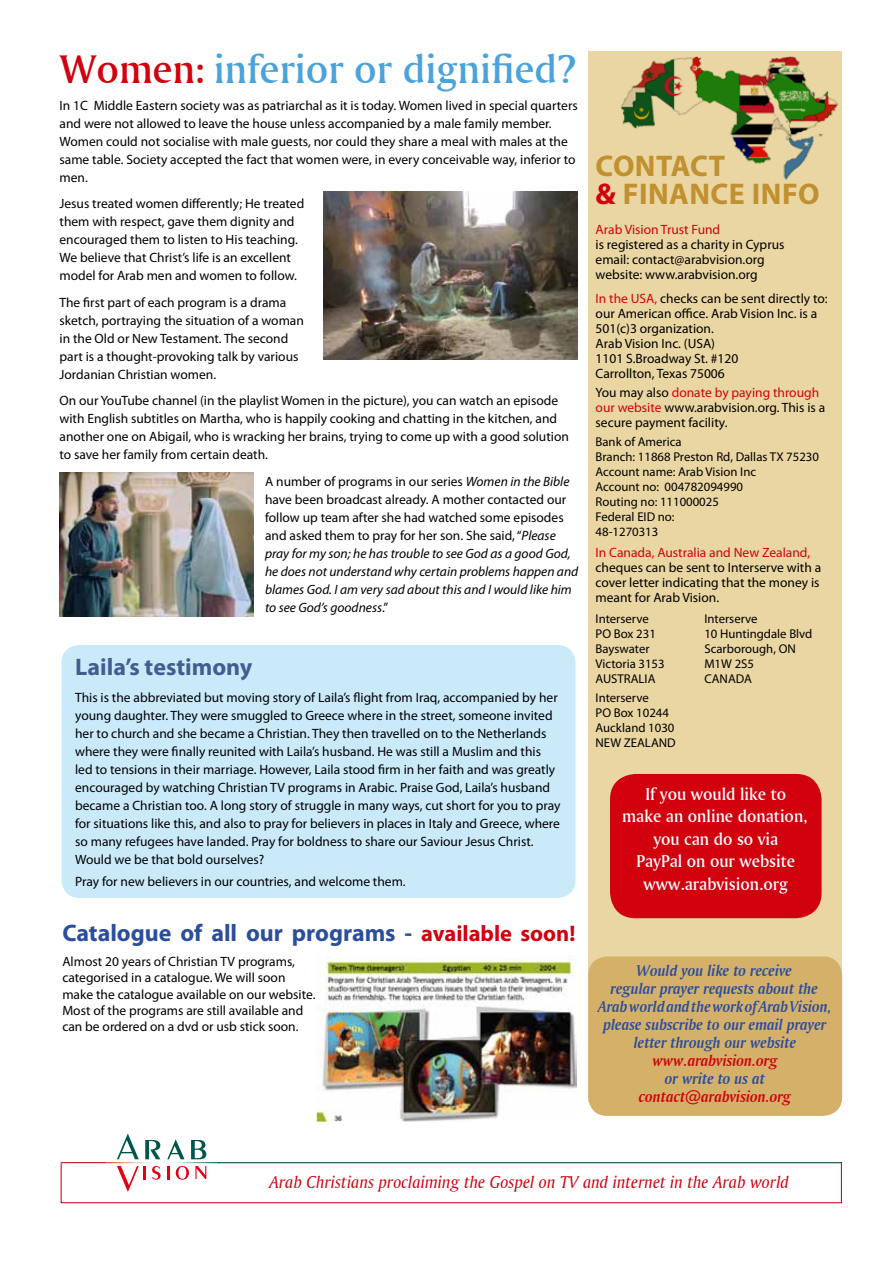
<style>
.page{position:relative;width:893px;height:1263px;background:#fff}
.page>*{position:absolute;margin:0;border:0;box-sizing:border-box;transform-origin:0 0}
.t1{font:42px "Amerigo BT Medium A";color:#4ba3db}
.t2{font:700 30px/28.5px "Myriad Pro";letter-spacing:.015em;color:#c1902f}
.t3{font:700 24px "Myriad Pro";color:#2a4d9e}
.t4{font:700 24px "Myriad Pro";color:#455c91}
.t5{font:18px/22.5px "Amerigo BT Medium A";color:#fff;text-align:center}
.t6{font:18px "Amerigo BT Italic A";color:#d1010e}
.t7{font:16.5px/18px "Amerigo BT Bold Italic A";color:#2a4d9e;text-align:center}
.t8{font:16.5px "Amerigo BT Bold Italic A";color:#d1010e}
.t9{font:13.5px/18px "Myriad Pro";color:#000}
.t10{font:italic 13.5px/18px "Myriad Pro";color:#000}
.t11{font:13.5px "Myriad Pro";color:#d1010e}
.t12{font:12.75px/15px "Myriad Pro";color:#000}
.s1{color:#d1010e}
.s2{font-style:normal}
.s3{font-size:22.5px;color:#d1010e}
</style>
<div class="page">
<svg style="left:60px;top:1133px;width:782px;height:71px"></svg>
<div style="left:588px;top:51px;width:254px;height:1050px;background:#ead6a2"></div>
<img style="left:621px;top:56px;width:217px;height:124px">
<div style="left:588px;top:956px;width:254px;height:160px;background:#d5b069;border-radius:19px"></div>
<div style="left:610px;top:774px;width:212px;height:144px;background:#d1010e;border-radius:26px"></div>
<div style="left:62px;top:645px;width:513px;height:253px;background:#caeafa;border-radius:18px"></div>
<img style="left:60px;top:473px;width:194px;height:144px">
<img style="left:324px;top:191px;width:254px;height:169px">
<img style="left:316px;top:956px;width:260px;height:166px">
<h1 class="t1" style="left:60px;top:44px;width:517px"><span class="s1">Women:</span> inferior or dignified?</h1>
<p class="t9" style="left:60px;top:96px;width:520px">In 1C Middle Eastern society was as patriarchal as it is today. Women lived in special quarters and were not allowed to leave the house unless accompanied by a male family member.<br>Women could not socialise with male guests, nor could they share a meal with males at the same table. Society accepted the fact that women were, in every conceivable way, inferior to men.</p>
<p class="t9" style="left:60px;top:194px;width:246px">Jesus treated women differently; He treated them with respect, gave them dignity and encouraged them to listen to His teaching.<br>We believe that Christ’s life is an excellent model for Arab men and women to follow.</p>
<p class="t9" style="left:60px;top:293px;width:246px">The first part of each program is a drama sketch, portraying the situation of a woman in the Old or New Testament. The second part is a thought-provoking talk by various Jordanian Christian women.</p>
<p class="t9" style="left:60px;top:391px;width:511px">On our YouTube channel (in the playlist Women in the picture), you can watch an episode with English subtitles on Martha, who is happily cooking and chatting in the kitchen, and another one on Abigail, who is wracking her brains, trying to come up with a good solution to save her family from certain death.</p>
<p class="t10" style="left:265px;top:472px;width:315px"><span class="s2">A number of programs in our series</span> Women in the Bible <span class="s2">have been broadcast already. A mother contacted our follow up team after she had watched some episodes and asked them to pray for her son. She said, “</span>Please pray for my son; he has trouble to see God as a good God, he does not understand why certain problems happen and blames God. I am very sad about this and I would like him to see God’s goodness<span class="s2">.”</span></p>
<h3 class="t4" style="left:75px;top:651px;width:179px">Laila’s testimony</h3>
<p class="t9" style="left:75px;top:688px;width:487px">This is the abbreviated but moving story of Laila’s flight from Iraq, accompanied by her young daughter. They were smuggled to Greece where in the street, someone invited her to church and she became a Christian. They then travelled on to the Netherlands where they were finally reunited with Laila’s husband. He was still a Muslim and this led to tensions in their marriage. However, Laila stood firm in her faith and was greatly encouraged by watching Christian TV programs in Arabic. Praise God, Laila’s husband became a Christian too. A long story of struggle in many ways, cut short for you to pray for situations like this, and also to pray for believers in places in Italy and Greece, where so many refugees have landed. Pray for boldness to share our Saviour Jesus Christ.<br>Would we be that bold ourselves?</p>
<p class="t9" style="left:75px;top:872px;width:332px">Pray for new believers in our countries, and welcome them.</p>
<h3 class="t3" style="left:62px;top:918px;width:515px">Catalogue of all our programs - <span class="s3">available soon!</span></h3>
<p class="t9" style="left:62px;top:953px;width:255px;line-height:16.2px">Almost 20 years of Christian TV programs, categorised in a catalogue. We will soon make the catalogue available on our website.<br>Most of the programs are still available and can be ordered on a dvd or usb stick soon.</p>
<h2 class="t2" style="left:596px;top:150px;width:226px">CONTACT<br><span class="s1">&amp;</span> FINANCE INFO</h2>
<p class="t11" style="left:596px;top:221px;width:126px">Arab Vision Trust Fund</p>
<p class="t9" style="left:596px;top:237px;width:190px;line-height:15px">is registered as a charity in Cyprus email: contact@arabvision.org website: www.arabvision.org</p>
<p class="t9" style="left:596px;top:290px;width:234px;line-height:15px"><span class="s1">In the USA,</span> checks can be sent directly to: our American office. Arab Vision Inc. is a<br>501(c)3 organization.<br>Arab Vision Inc. (USA)<br>1101 S.Broadway St. #120<br>Carrollton, Texas 75006</p>
<p class="t9" style="left:596px;top:385px;width:231px;line-height:15px">You may also <span class="s1">donate by paying through our website</span> www.arabvision.org. This is a secure payment facility.</p>
<p class="t12" style="left:596px;top:434px;width:225px">Bank of America<br>Branch: 11868 Preston Rd, Dallas TX 75230<br>Account name: Arab Vision Inc<br>Account no: 004782094990<br>Routing no: 111000025<br>Federal EID no:<br>48-1270313</p>
<p class="t11" style="left:596px;top:544px;width:216px">In Canada, Australia and New Zealand,</p>
<p class="t9" style="left:596px;top:560px;width:227px;line-height:15px">cheques can be sent to Interserve with a cover letter indicating that the money is meant for Arab Vision.</p>
<p class="t12" style="left:704px;top:611px;width:110px">Interserve<br>10 Huntingdale Blvd<br>Scarborough, ON<br>M1W 2S5<br>CANADA</p>
<p class="t12" style="left:596px;top:611px;width:71px">Interserve<br>PO Box 231<br>Bayswater<br>Victoria 3153<br>AUSTRALIA</p>
<p class="t12" style="left:596px;top:690px;width:82px">Interserve<br>PO Box 10244<br>Auckland 1030<br>NEW ZEALAND</p>
<h3 class="t5" style="left:622px;top:782px;width:187px">If you would like to<br>make an online donation, you can do so via<br>PayPal on our website www.arabvision.org</h3>
<p class="t7" style="left:598px;top:962px;width:235px">Would you like to receive<br>regular prayer requests about the<br>Arab world and the work of Arab Vision, please subscribe to our email prayer letter through our website</p>
<p class="t8" style="left:652px;top:1051px;width:127px">www.arabvision.org</p>
<p class="t7" style="left:665px;top:1070px;width:102px">or write to us at</p>
<p class="t8" style="left:639px;top:1087px;width:154px">contact@arabvision.org</p>
<h3 class="t6" style="left:269px;top:1171px;width:521px">Arab Christians proclaiming the Gospel on TV and internet in the Arab world</h3>
</div>
